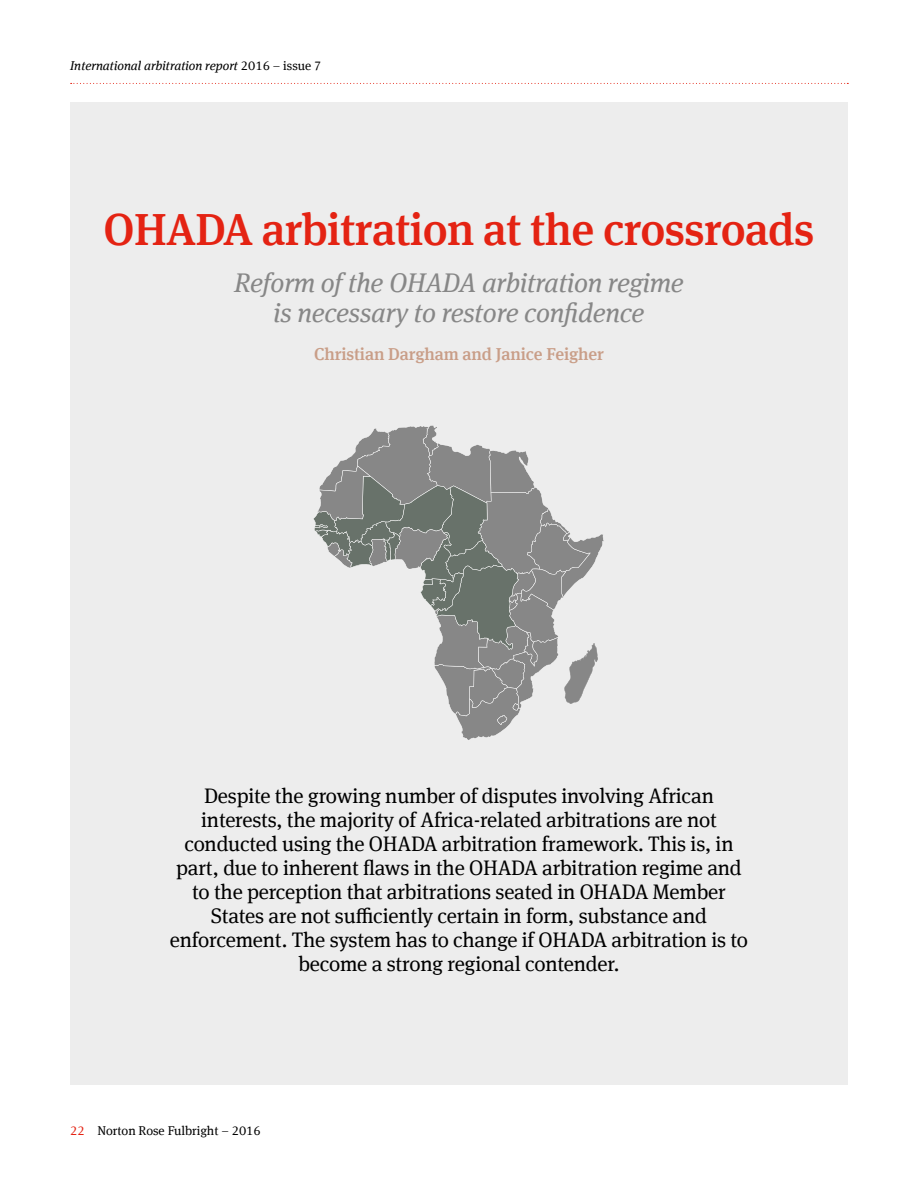
<style>
.page{position:relative;width:918px;height:1188px;background:#fff}
.page>*{position:absolute;margin:0;border:0;box-sizing:border-box;transform-origin:0 0}
.t1{font:500 45px "Meta Serif Offc Pro";letter-spacing:-.015em;color:#e42313}
.t2{font:italic 27px/30px "Meta Serif Offc Pro";letter-spacing:-.01em;color:#878787;text-align:center}
.t3{font:21px/24px "Meta Serif Offc Pro";letter-spacing:-.01em;color:#000;text-align:center}
.t4{font:500 17.25px "Meta Serif Offc Pro";letter-spacing:-.005em;color:#c99e88}
.t5{font:italic 12.75px "Meta Serif Offc Pro";color:#000}
.t6{font:12.75px "Meta Serif Offc Pro";color:#000}
.s1{font-style:normal}
.s2{color:#e42313}
</style>
<div class="page">
<div style="left:70px;top:102px;width:778px;height:982px;background:#ededed"></div>
<svg style="left:313px;top:425px;width:291px;height:315px"></svg>
<svg style="left:71px;top:83px;width:777px;height:1px"></svg>
<p class="t5" style="left:70px;top:56px;width:253px">International arbitration report <span class="s1">2016 – issue 7</span></p>
<h1 class="t1" style="left:104px;top:195px;width:712px">OHADA arbitration at the crossroads</h1>
<p class="t2" style="left:234px;top:266px;width:451px">Reform of the OHADA arbitration regime is necessary to restore confidence</p>
<p class="t4" style="left:314px;top:341px;width:291px">Christian Dargham and Janice Feigher</p>
<p class="t3" style="left:170px;top:782px;width:580px">Despite the growing number of disputes involving African interests, the majority of Africa-related arbitrations are not conducted using the OHADA arbitration framework. This is, in part, due to inherent flaws in the OHADA arbitration regime and to the perception that arbitrations seated in OHADA Member States are not sufficiently certain in form, substance and enforcement. The system has to change if OHADA arbitration is to become a strong regional contender.</p>
<p class="t6" style="left:70px;top:1122px;width:192px"><span class="s2">22</span> Norton Rose Fulbright – 2016</p>
</div>
